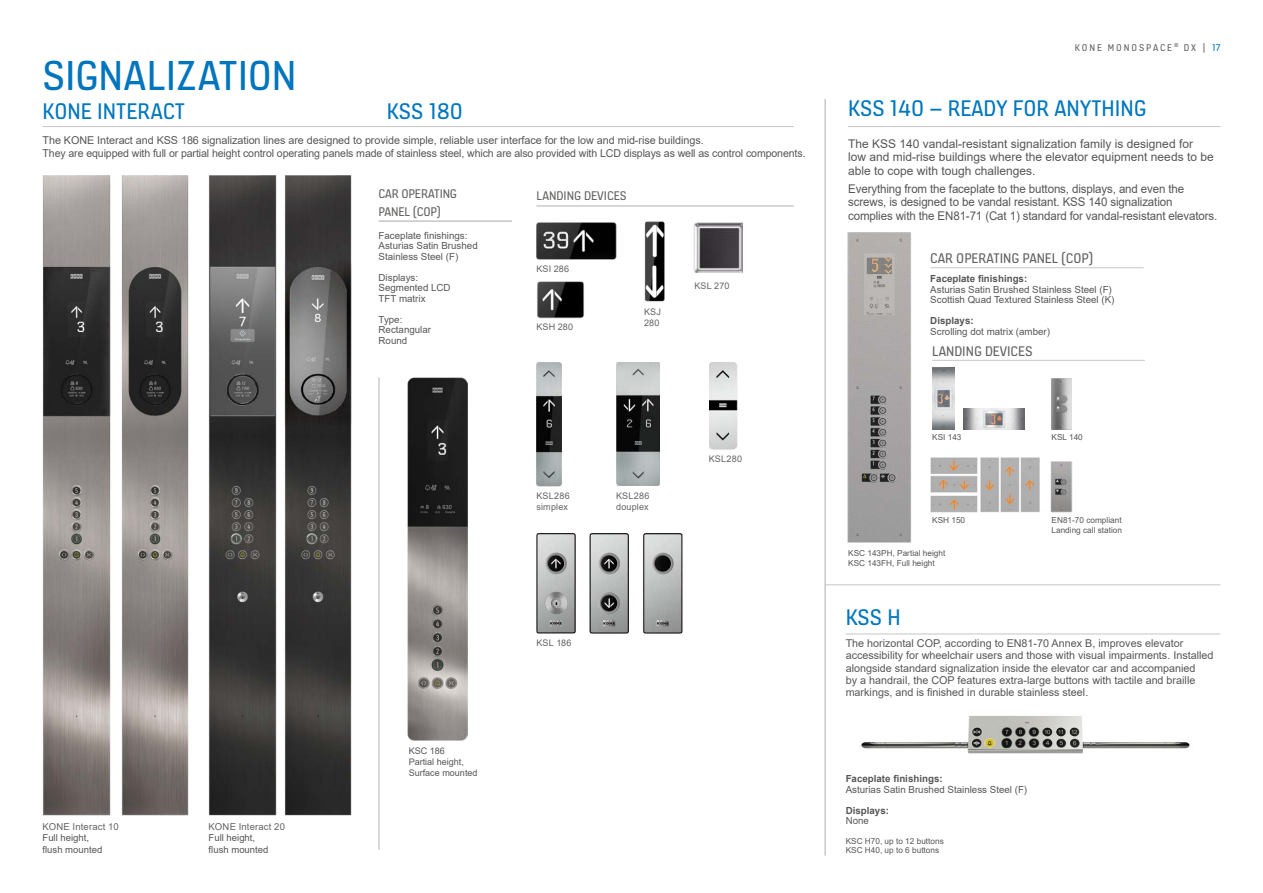
<style>
.page{position:relative;width:1263px;height:893px;background:#fff}
.page>*{position:absolute;margin:0;border:0;box-sizing:border-box;transform-origin:0 0}
.t1{font:45px "KONE Information v 13";color:#0075be}
.t2{font:24.3px "KONE Information v 13";color:#0077be}
.t3{font:15px "KONE Information v 13";color:#636362}
.t4{font:13.5px/18px "KONE Information v 13";letter-spacing:-.01em;color:#636362}
.t5{font:12px/13.5px "Arial";letter-spacing:-.01em;color:#565656;scale:.96 1}
.t6{font:12px/13.5px "Arial";letter-spacing:-.01em;color:#565656}
.t7{font:10.8px/12.1px "Arial";color:#565656}
.t8{font:10.5px "KONE Information v 13";letter-spacing:.18em;color:#636362}
.t9{font:9.75px/10.5px "Arial";color:#565656}
.t10{font:700 9.75px "Arial";color:#565656}
.t11{font:9.6px/11.4px "Arial";color:#565656}
.t12{font:9.6px "Arial";letter-spacing:.02em;color:#636362}
.t13{font:9px/11.1px "Arial";letter-spacing:.02em;color:#636362}
.t14{font:9px/10.8px "Arial";color:#565656}
.t15{font:8.25px/9.8px "Arial";color:#565656}
.s1{color:#0075be}
</style>
<div class="page">
<img style="left:963px;top:409px;width:61px;height:21px">
<img style="left:932px;top:368px;width:23px;height:62px">
<hr style="left:932px;top:360px;width:213px;height:1px;background:#c5c6c6">
<hr style="left:931px;top:267px;width:213px;height:1px;background:#c5c6c6">
<img style="left:1051px;top:379px;width:21px;height:51px">
<img style="left:931px;top:458px;width:109px;height:55px">
<img style="left:847px;top:232px;width:64px;height:311px">
<img style="left:1050px;top:461px;width:23px;height:52px">
<img style="left:861px;top:715px;width:329px;height:39px">
<hr style="left:825px;top:584px;width:395px;height:1px;background:#c5c6c6">
<img style="left:644px;top:221px;width:21px;height:81px">
<img style="left:693px;top:222px;width:49px;height:50px">
<img style="left:536px;top:363px;width:26px;height:123px">
<img style="left:616px;top:363px;width:44px;height:123px">
<img style="left:709px;top:362px;width:28px;height:87px">
<img style="left:536px;top:534px;width:146px;height:100px">
<img style="left:536px;top:222px;width:81px;height:38px">
<img style="left:537px;top:281px;width:47px;height:38px">
<img style="left:407px;top:377px;width:61px;height:363px">
<img style="left:43px;top:175px;width:67px;height:640px">
<img style="left:121px;top:175px;width:68px;height:640px">
<img style="left:284px;top:175px;width:68px;height:640px">
<img style="left:209px;top:175px;width:67px;height:640px">
<hr style="left:379px;top:377px;width:1px;height:473px;background:#b1b2b3">
<hr style="left:43px;top:126px;width:751px;height:1px;background:#c5c6c6">
<hr style="left:848px;top:126px;width:372px;height:1px;background:#c5c6c6">
<hr style="left:846px;top:633px;width:374px;height:1px;background:#c5c6c6">
<hr style="left:825px;top:99px;width:1px;height:756px;background:#c5c6c6">
<hr style="left:536px;top:205px;width:258px;height:1px;background:#b1b2b3">
<hr style="left:379px;top:221px;width:133px;height:1px;background:#b1b2b3">
<h1 class="t1" style="left:43px;top:46px;width:256px">SIGNALIZATION</h1>
<h2 class="t2" style="left:43px;top:95px;width:144px">KONE INTERACT</h2>
<h2 class="t2" style="left:387px;top:95px;width:77px">KSS 180</h2>
<p class="t7" style="left:43px;top:133px;width:764px;line-height:13.5px">The KONE Interact and KSS 186 signalization lines are designed to provide simple, reliable user interface for the low and mid-rise buildings.<br>They are equipped with full or partial height control operating panels made of stainless steel, which are also provided with LCD displays as well as control components.</p>
<p class="t12" style="left:43px;top:820px;width:78px">KONE Interact 10</p>
<p class="t11" style="left:43px;top:832px;width:61px">Full height, flush mounted</p>
<p class="t12" style="left:209px;top:820px;width:78px">KONE Interact 20</p>
<p class="t11" style="left:209px;top:832px;width:61px">Full height, flush mounted</p>
<p class="t4" style="left:379px;top:184px;width:80px">CAR OPERATING<br>PANEL (COP)</p>
<p class="t9" style="left:379px;top:230px;width:101px">Faceplate finishings:<br>Asturias Satin Brushed<br>Stainless Steel (F)</p>
<p class="t9" style="left:379px;top:272px;width:74px">Displays:<br>Segmented LCD<br>TFT matrix</p>
<p class="t9" style="left:379px;top:314px;width:54px">Type:<br>Rectangular<br>Round</p>
<p class="t14" style="left:409px;top:745px;width:70px">KSC 186<br>Partial height,<br>Surface mounted</p>
<p class="t4" style="left:536px;top:186px;width:92px">LANDING DEVICES</p>
<p class="t13" style="left:536px;top:263px;width:34px">KSI 286</p>
<p class="t13" style="left:536px;top:321px;width:38px">KSH 280</p>
<p class="t13" style="left:644px;top:306px;width:18px">KSJ<br>280</p>
<p class="t13" style="left:694px;top:280px;width:37px">KSL 270</p>
<p class="t13" style="left:536px;top:490px;width:35px">KSL286 simplex</p>
<p class="t13" style="left:616px;top:490px;width:35px">KSL286 douplex</p>
<p class="t13" style="left:709px;top:453px;width:35px">KSL280</p>
<p class="t13" style="left:536px;top:637px;width:37px">KSL 186</p>
<p class="t8" style="left:1075px;top:40px;width:147px">KONE MONOSPACE <sup>®</sup> DX | <span class="s1">17</span></p>
<h2 class="t2" style="left:848px;top:92px;width:300px">KSS 140 – READY FOR ANYTHING</h2>
<p class="t6" style="left:848px;top:137px;width:367px">The KSS 140 vandal-resistant signalization family is designed for low and mid-rise buildings where the elevator equipment needs to be able to cope with tough challenges.</p>
<p class="t5" style="left:848px;top:182px;width:386px">Everything from the faceplate to the buttons, displays, and even the screws, is designed to be vandal resistant. KSS 140 signalization complies with the EN81-71 (Cat 1) standard for vandal-resistant elevators.</p>
<h3 class="t3" style="left:930px;top:248px;width:164px">CAR OPERATING PANEL (COP)</h3>
<p class="t10" style="left:930px;top:272px;width:98px">Faceplate finishings:</p>
<p class="t9" style="left:930px;top:284px;width:186px">Asturias Satin Brushed Stainless Steel (F)<br>Scottish Quad Textured Stainless Steel (K)</p>
<p class="t10" style="left:930px;top:314px;width:45px">Displays:</p>
<p class="t9" style="left:930px;top:326px;width:121px">Scrolling dot matrix (amber)</p>
<h3 class="t3" style="left:932px;top:341px;width:102px">LANDING DEVICES</h3>
<p class="t15" style="left:932px;top:432px;width:31px">KSI 143</p>
<p class="t15" style="left:932px;top:515px;width:35px">KSH 150</p>
<p class="t15" style="left:848px;top:549px;width:99px">KSC 143PH, Partial height<br>KSC 143FH, Full height</p>
<p class="t15" style="left:1051px;top:432px;width:33px">KSL 140</p>
<p class="t15" style="left:1051px;top:515px;width:72px">EN81-70 compliant<br>Landing call station</p>
<h2 class="t2" style="left:846px;top:601px;width:56px">KSS H</h2>
<p class="t7" style="left:846px;top:637px;width:369px">The horizontal COP, according to EN81-70 Annex B, improves elevator accessibility for wheelchair users and those with visual impairments. Installed alongside standard signalization inside the elevator car and accompanied<br>by a handrail, the COP features extra-large buttons with tactile and braille markings, and is finished in durable stainless steel.</p>
<p class="t10" style="left:846px;top:772px;width:98px">Faceplate finishings:</p>
<p class="t9" style="left:846px;top:784px;width:183px">Asturias Satin Brushed Stainless Steel (F)</p>
<p class="t10" style="left:846px;top:803px;width:45px">Displays:</p>
<p class="t9" style="left:846px;top:815px;width:25px">None</p>
<p class="t15" style="left:846px;top:836px;width:100px">KSC H70, up to 12 buttons<br>KSC H40, up to 6 buttons</p>
</div>
